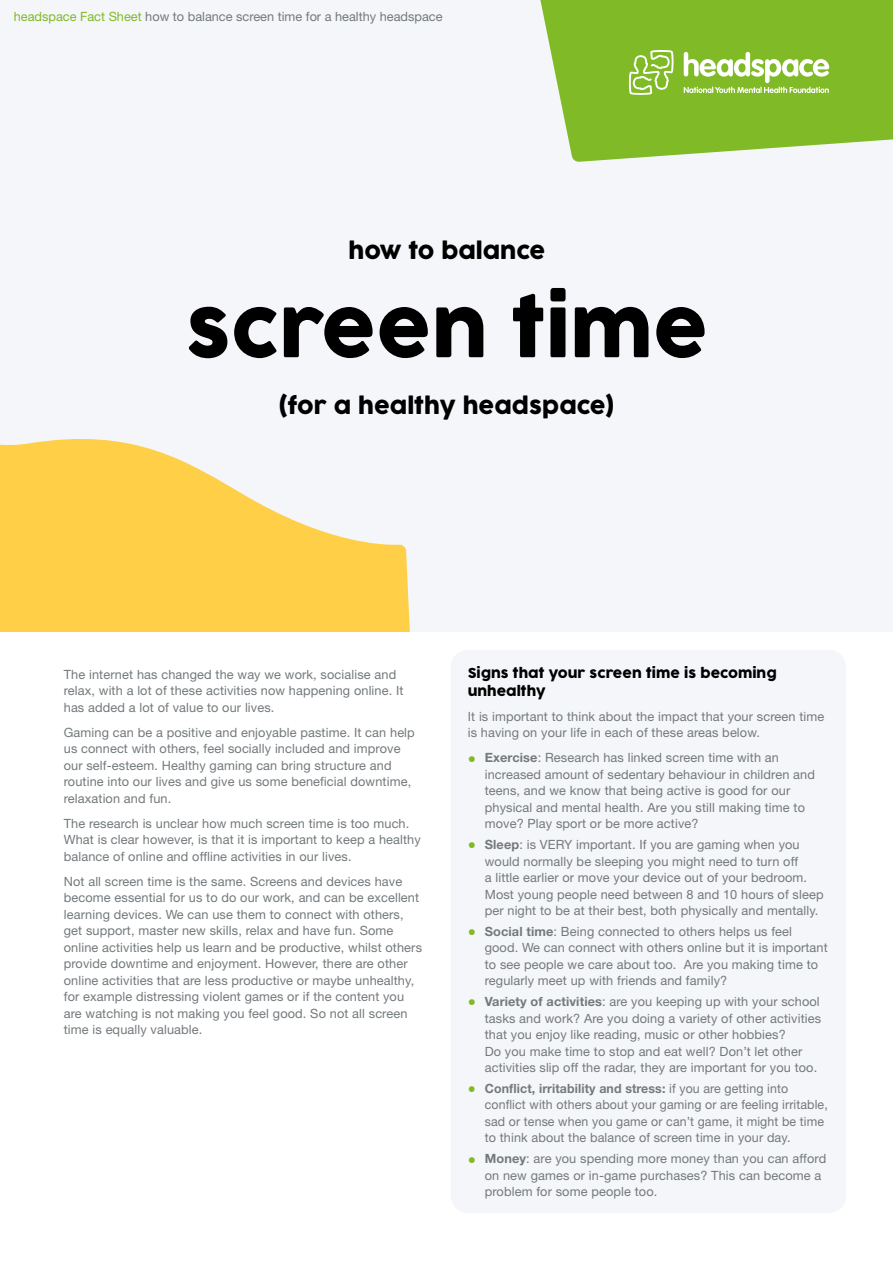
<style>
.page{position:relative;width:893px;height:1263px;background:#fff}
.page>*{position:absolute;margin:0;border:0;box-sizing:border-box;transform-origin:0 0}
.t1{font:78px "Cocogoose Pro";color:#000}
.t2{font:22.5px "Cocogoose Pro";color:#000}
.t3{font:13.5px/18px "Cocogoose Pro";color:#000}
.t4{font:12.75px/16.5px "Helvetica Neue LT Std";letter-spacing:.01em;color:#73797c}
.s1{color:#80ba27}
.s2{font-weight:700;font-size:16.5px;color:#80ba27}
.s3{font-weight:700}
</style>
<div class="page">
<div style="left:0;top:0;width:893px;height:631px;background:#f5f6f9"></div>
<svg style="left:0;top:439px;width:410px;height:192px;fill:#ffd047"></svg>
<svg style="left:540px;top:0;width:353px;height:162px;background:#8fc142"></svg>
<svg style="left:629px;top:50px;width:45px;height:45px"></svg>
<svg style="left:684px;top:52px;width:145px;height:41px"></svg>
<div style="left:451px;top:650px;width:395px;height:563px;background:#f5f6f9;border-radius:18px"></div>
<p class="t4" style="left:14px;top:8px;width:430px"><span class="s1">headspace Fact Sheet</span> how to balance screen time for a healthy headspace</p>
<h2 class="t2" style="left:349px;top:236px;width:198px">how to balance</h2>
<h1 class="t1" style="left:186px;top:276px;width:524px">screen time</h1>
<h2 class="t2" style="left:278px;top:391px;width:338px">(for a healthy headspace)</h2>
<p class="t4" style="left:64px;top:666px;width:341px">The internet has changed the way we work, socialise and relax, with a lot of these activities now happening online. It has added a lot of value to our lives.</p>
<p class="t4" style="left:64px;top:724px;width:353px">Gaming can be a positive and enjoyable pastime. It can help us connect with others, feel socially included and improve our self-esteem. Healthy gaming can bring structure and routine into our lives and give us some beneficial downtime, relaxation and fun.</p>
<p class="t4" style="left:64px;top:815px;width:359px">The research is unclear how much screen time is too much.<br>What is clear however, is that it is important to keep a healthy balance of online and offline activities in our lives.</p>
<p class="t4" style="left:64px;top:873px;width:360px">Not all screen time is the same. Screens and devices have become essential for us to do our work, and can be excellent learning devices. We can use them to connect with others, get support, master new skills, relax and have fun. Some online activities help us learn and be productive, whilst others provide downtime and enjoyment. However, there are other online activities that are less productive or maybe unhealthy, for example distressing violent games or if the content you are watching is not making you feel good. So not all screen time is equally valuable.</p>
<p class="t3" style="left:468px;top:664px;width:310px">Signs that your screen time is becoming unhealthy</p>
<p class="t4" style="left:468px;top:708px;width:358px">It is important to think about the impact that your screen time is having on your life in each of these areas below.</p>
<p class="t4" style="left:485px;top:749px;width:332px;text-indent:-17px"><span class="s2">•</span> <span class="s3">Exercise</span>: Research has linked screen time with an increased amount of sedentary behaviour in children and teens, and we know that being active is good for our physical and mental health. Are you still making time to move? Play sport or be more active?</p>
<p class="t4" style="left:485px;top:836px;width:340px;text-indent:-17px"><span class="s2">•</span> <span class="s3">Sleep</span>: is VERY important. If you are gaming when you would normally be sleeping you might need to turn off<br>a little earlier or move your device out of your bedroom.<br>Most young people need between 8 and 10 hours of sleep per night to be at their best, both physically and mentally.</p>
<p class="t4" style="left:485px;top:923px;width:345px;text-indent:-17px"><span class="s2">•</span> <span class="s3">Social time</span>: Being connected to others helps us feel good. We can connect with others online but it is important to see people we care about too. Are you making time to regularly meet up with friends and family?</p>
<p class="t4" style="left:485px;top:993px;width:338px;text-indent:-17px"><span class="s2">•</span> <span class="s3">Variety of activities</span>: are you keeping up with your school tasks and work? Are you doing a variety of other activities that you enjoy like reading, music or other hobbies?<br>Do you make time to stop and eat well? Don’t let other activities slip off the radar, they are important for you too.</p>
<p class="t4" style="left:485px;top:1080px;width:344px;text-indent:-17px"><span class="s2">•</span> <span class="s3">Conflict, irritability and stress:</span> if you are getting into conflict with others about your gaming or are feeling irritable, sad or tense when you game or can’t game, it might be time to think about the balance of screen time in your day.</p>
<p class="t4" style="left:485px;top:1150px;width:343px;text-indent:-17px"><span class="s2">•</span> <span class="s3">Money</span>: are you spending more money than you can afford on new games or in-game purchases? This can become a problem for some people too.</p>
</div>
